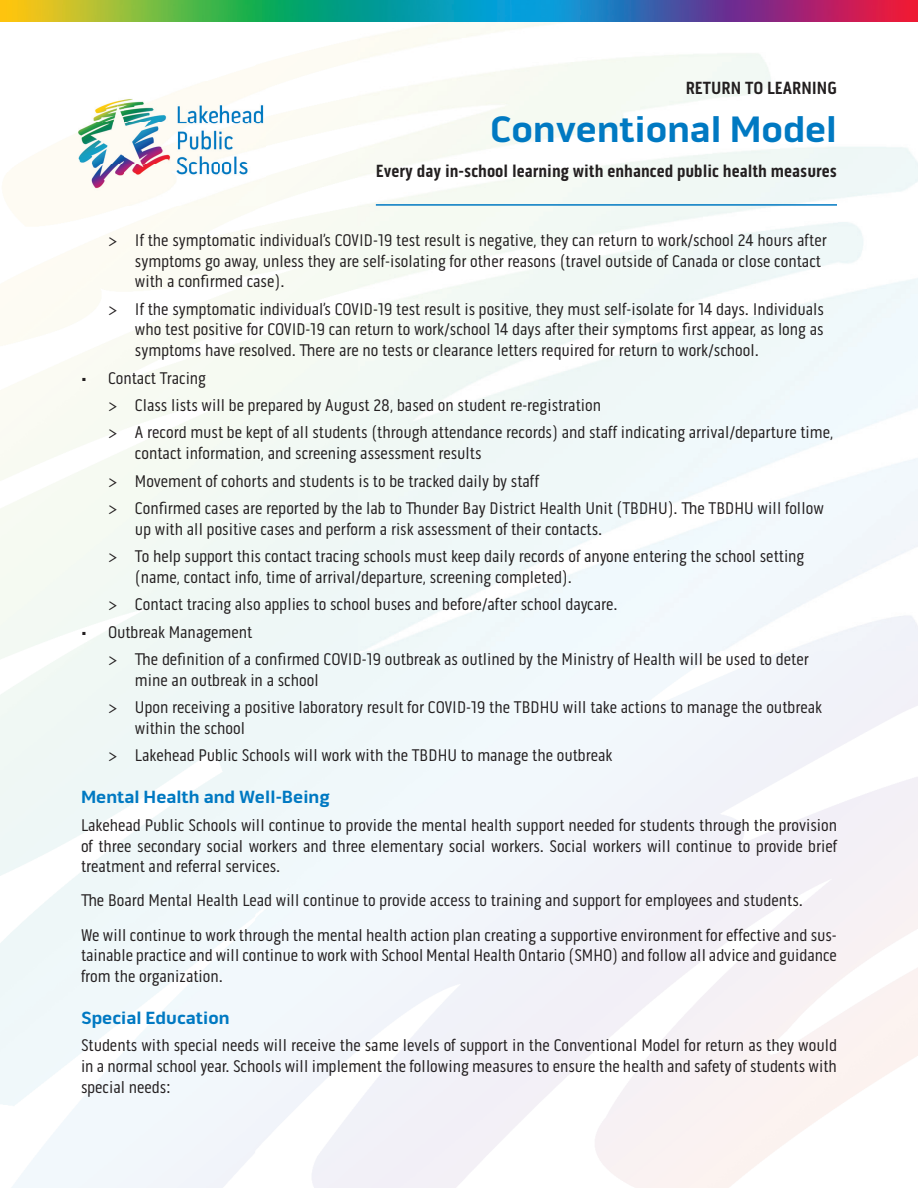
<style>
.page{position:relative;width:918px;height:1188px;background:#fff}
.page>*{position:absolute;margin:0;border:0;box-sizing:border-box;transform-origin:0 0}
.t1{font:700 37.5px "Pill Gothic 600 mg";color:#0079c2}
.t2{font:700 18px "Pill Gothic 300 mg";color:#231f20}
.t3{font:700 18px "Pill Gothic 600 mg";color:#0079c2}
.t4{font:17.25px/20.7px "Pill Gothic 300 mg";color:#231f20}
</style>
<div class="page">
<img style="left:0;top:0;width:918px;height:22px">
<img style="left:78px;top:81px;width:187px;height:125px">
<hr style="left:376px;top:204px;width:461px;height:2px;background:#0079c2">
<svg style="left:300px;top:344px;width:14px;height:12px"></svg>
<svg style="left:406px;top:502px;width:15px;height:12px"></svg>
<svg style="left:135px;top:653px;width:15px;height:12px"></svg>
<svg style="left:81px;top:895px;width:15px;height:11px"></svg>
<p class="t2" style="left:686px;top:78px;width:153px">RETURN TO LEARNING</p>
<h1 class="t1" style="left:490px;top:107px;width:348px">Conventional Model</h1>
<p class="t2" style="left:376px;top:160px;width:463px">Every day in-school learning with enhanced public health measures</p>
<p class="t4" style="left:135px;top:230px;width:693px;text-indent:-27px">&gt; If the symptomatic individual’s COVID-19 test result is negative, they can return to work/school 24 hours after symptoms go away, unless they are self-isolating for other reasons (travel outside of Canada or close contact with a confirmed case).</p>
<p class="t4" style="left:135px;top:299px;width:690px;text-align:justify;text-indent:-27px">&gt; If the symptomatic individual’s COVID-19 test result is positive, they must self-isolate for 14 days. Individuals who test positive for COVID-19 can return to work/school 14 days after their symptoms first appear, as long as symptoms have resolved. ere are no tests or clearance letters required for return to work/school.</p>
<p class="t4" style="left:108px;top:364px;width:727px;line-height:27.5px;text-indent:-27px">• Contact Tracing<br>&gt; Class lists will be prepared by August 28, based on student re-registration<br>&gt; A record must be kept of all students (through attendance records) and staff indicating arrival/departure time,</p>
<p class="t4" style="left:108px;top:440px;width:717px;line-height:27.5px;text-indent:27px">contact information, and screening assessment results<br>&gt; Movement of cohorts and students is to be tracked daily by staff<br>&gt; Confirmed cases are reported by the lab to under Bay District Health Unit (TBDHU). e TBDHU will follow</p>
<p class="t4" style="left:108px;top:515px;width:698px;line-height:27.5px;text-indent:27px">up with all positive cases and perform a risk assessment of their contacts.<br>&gt; To help support this contact tracing schools must keep daily records of anyone entering the school setting</p>
<p class="t4" style="left:108px;top:563px;width:511px;line-height:27.5px;text-indent:27px">(name, contact info, time of arrival/departure, screening completed).<br>&gt; Contact tracing also applies to school buses and before/after school daycare.</p>
<p class="t4" style="left:108px;top:618px;width:702px;line-height:27.5px;text-indent:-27px">• Outbreak Management<br>&gt; e definition of a confirmed COVID-19 outbreak as outlined by the Ministry of Health will be used to deter</p>
<p class="t4" style="left:108px;top:666px;width:715px;line-height:27.5px;text-indent:27px">mine an outbreak in a school<br>&gt; Upon receiving a positive laboratory result for COVID-19 the TBDHU will take actions to manage the outbreak</p>
<p class="t4" style="left:108px;top:715px;width:506px;line-height:27.5px;text-indent:27px">within the school<br>&gt; Lakehead Public Schools will work with the TBDHU to manage the outbreak</p>
<p class="t3" style="left:81px;top:787px;width:250px">Mental Health and Well-Being</p>
<p class="t4" style="left:81px;top:815px;width:758px;text-align:justify">Lakehead Public Schools will continue to provide the mental health support needed for students through the provision of three secondary social workers and three elementary social workers. Social workers will continue to provide brief treatment and referral services.</p>
<p class="t4" style="left:81px;top:884px;width:757px;line-height:34.2px;text-indent:16px">e Board Mental Health Lead will continue to provide access to training and support for employees and students.<br>We will continue to work through the mental health action plan creating a supportive environment for effective and sus-</p>
<p class="t4" style="left:81px;top:945px;width:757px">tainable practice and will continue to work with School Mental Health Ontario (SMHO) and follow all advice and guidance from the organization.</p>
<p class="t3" style="left:81px;top:1007px;width:150px">Special Education</p>
<p class="t4" style="left:81px;top:1035px;width:757px;text-align:justify">Students with special needs will receive the same levels of support in the Conventional Model for return as they would in a normal school year. Schools will implement the following measures to ensure the health and safety of students with special needs:</p>
</div>
